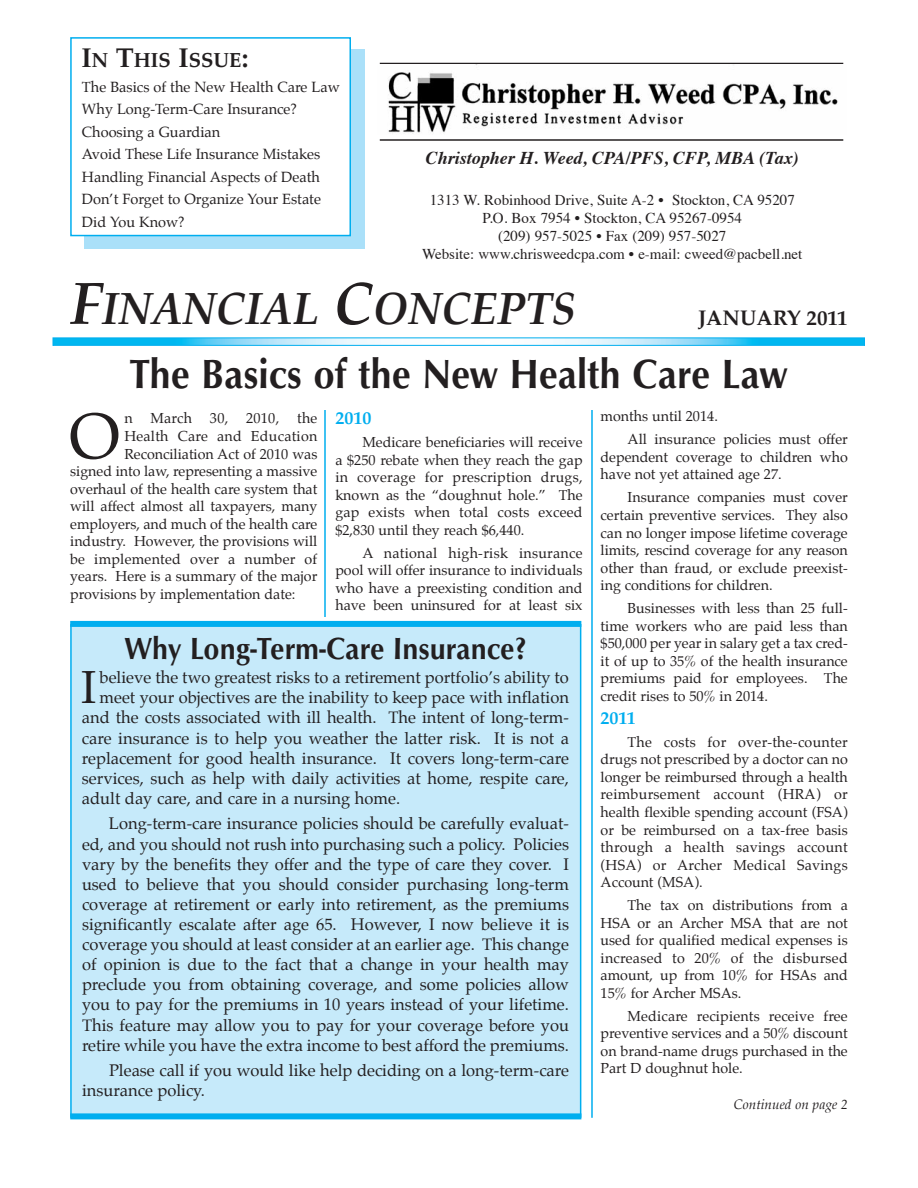
<style>
.page{position:relative;width:918px;height:1188px;background:#fff}
.page>*{position:absolute;margin:0;border:0;box-sizing:border-box;transform-origin:0 0}
.t1{font:64.8px "Palatino";color:#231f20}
.t2{font:45.45px "Palatino";color:#231f20}
.t3{font:italic 700 45px "Palatino";color:#231f20;scale:.95 1}
.t4{font:42px "Optimum Bold DTC";color:#231f20;scale:.9 1}
.t5{font:31.5px "Optimum Bold DTC";color:#231f20;scale:.9 1}
.t6{font:700 21px "Palatino";color:#231f20}
.t7{font:700 20.25px "Palatino";color:#231f20}
.t8{font:italic 700 18px "Times";color:#231f20}
.t9{font:700 18px "Palatino";color:#00aeef}
.t10{font:16.5px/20.1px "Palatino";color:#231f20;text-align:justify}
.t11{font:15px/18px "Times";color:#231f20;text-align:center}
.t12{font:14.55px/22.5px "Palatino";color:#231f20}
.t13{font:14.25px/17.5px "Palatino";color:#231f20;text-align:justify}
.t14{font:14.25px "Palatino";letter-spacing:.02em;color:#231f20}
.t15{font:italic 13.5px "Palatino";color:#231f20}
.s1{font-size:27px}
.s2{font-size:60px}
</style>
<div class="page">
<div style="left:72px;top:626px;width:508px;height:490px;background:#c6eafa"></div>
<img style="left:55px;top:340px;width:808px;height:4px">
<div style="left:53px;top:338px;width:812px;height:8px;border:1px solid #00aeef"></div>
<div style="left:84px;top:49px;width:281px;height:199px;background:#aae0f9"></div>
<div style="left:72px;top:39px;width:278px;height:196px;background:#fff"></div>
<div style="left:70px;top:37px;width:281px;height:199px;border:2px solid #00aeef"></div>
<div style="left:70px;top:621px;width:511px;height:6px;background:#00aeef"></div>
<div style="left:70px;top:1113px;width:511px;height:6px;background:#00aeef"></div>
<hr style="left:324px;top:410px;width:2px;height:207px;background:#00aeef">
<hr style="left:591px;top:410px;width:2px;height:708px;background:#00aeef">
<hr style="left:380px;top:63px;width:463px;height:1px;background:#231f20">
<hr style="left:380px;top:139px;width:463px;height:2px;background:#231f20">
<img style="left:388px;top:72px;width:450px;height:62px">
<h3 class="t7" style="left:81px;top:50px;width:169px"><span class="s1">I</span>N <span class="s1">T</span>HIS <span class="s1">I</span>SSUE<span class="s1">:</span></h3>
<p class="t12" style="left:82px;top:77px;width:259px">The Basics of the New Health Care Law<br>Why Long-Term-Care Insurance?<br>Choosing a Guardian<br>Avoid These Life Insurance Mistakes<br>Handling Financial Aspects of Death<br>Don’t Forget to Organize Your Estate<br>Did You Know?</p>
<p class="t8" style="left:426px;top:151px;width:374px">Christopher H. Weed, CPA/PFS, CFP, MBA (Tax)</p>
<p class="t11" style="left:422px;top:193px;width:382px">1313 W. Robinhood Drive, Suite A-2 • Stockton, CA 95207<br>P.O. Box 7954 • Stockton, CA 95267-0954<br>(209) 957-5025 • Fax (209) 957-5027<br>Website: www.chrisweedcpa.com • e-mail: cweed@pacbell.net</p>
<h3 class="t3" style="left:70px;top:287px;width:533px"><span class="s2">F</span>INANCIAL <span class="s2">C</span>ONCEPTS</h3>
<h3 class="t6" style="left:698px;top:308px;width:151px">JANUARY 2011</h3>
<h3 class="t4" style="left:130px;top:349px;width:732px">The Basics of the New Health Care Law</h3>
<h1 class="t1" style="left:69px;top:405px;width:52px">O</h1>
<p class="t14" style="left:124px;top:412px;width:195px">n March 30, 2010, the</p>
<p class="t14" style="left:124px;top:429px;width:195px">Health Care and Education</p>
<p class="t13" style="left:124px;top:446px;width:195px">Reconciliation Act of 2010 was</p>
<p class="t13" style="left:70px;top:463px;width:249px">signed into law, representing a massive</p>
<p class="t13" style="left:70px;top:481px;width:249px">overhaul of the health care system that</p>
<p class="t13" style="left:70px;top:498px;width:249px">will affect almost all taxpayers, many</p>
<p class="t13" style="left:70px;top:516px;width:249px">employers, and much of the health care</p>
<p class="t13" style="left:70px;top:534px;width:249px">industry. However, the provisions will</p>
<p class="t13" style="left:70px;top:551px;width:249px">be implemented over a number of</p>
<p class="t13" style="left:70px;top:569px;width:249px">years. Here is a summary of the major</p>
<p class="t13" style="left:70px;top:586px;width:227px">provisions by implementation date:</p>
<p class="t9" style="left:335px;top:409px;width:37px">2010</p>
<p class="t13" style="left:335px;top:434px;width:249px;text-indent:27px">Medicare beneficiaries will receive a $250 rebate when they reach the gap in coverage for prescription drugs, known as the “doughnut hole.” The gap exists when total costs exceed $2,830 until they reach $6,440.</p>
<p class="t13" style="left:335px;top:545px;width:249px;text-indent:27px">A national high-risk insurance pool will offer insurance to individuals who have a preexisting condition and have been uninsured for at least six</p>
<h3 class="t5" style="left:125px;top:630px;width:448px">Why Long-Term-Care Insurance?</h3>
<h2 class="t2" style="left:81px;top:666px;width:17px">I</h2>
<p class="t10" style="left:100px;top:669px;width:471px">believe the two greatest risks to a retirement portfolio’s ability to</p>
<p class="t10" style="left:100px;top:689px;width:471px">meet your objectives are the inability to keep pace with inflation</p>
<p class="t10" style="left:82px;top:709px;width:489px">and the costs associated with ill health. The intent of long-term-</p>
<p class="t10" style="left:82px;top:729px;width:489px">care insurance is to help you weather the latter risk. It is not a</p>
<p class="t10" style="left:82px;top:749px;width:489px">replacement for good health insurance. It covers long-term-care</p>
<p class="t10" style="left:82px;top:769px;width:489px">services, such as help with daily activities at home, respite care,</p>
<p class="t10" style="left:82px;top:789px;width:320px">adult day care, and care in a nursing home.</p>
<p class="t10" style="left:82px;top:815px;width:489px;text-indent:27px">Long-term-care insurance policies should be carefully evaluat&shy;ed, and you should not rush into purchasing such a policy. Policies vary by the benefits they offer and the type of care they cover. I used to believe that you should consider purchasing long-term coverage at retirement or early into retirement, as the premiums significantly escalate after age 65. However, I now believe it is coverage you should at least consider at an earlier age. This change of opinion is due to the fact that a change in your health may preclude you from obtaining coverage, and some policies allow you to pay for the premiums in 10 years instead of your lifetime.<br>This feature may allow you to pay for your coverage before you retire while you have the extra income to best afford the premiums.</p>
<p class="t10" style="left:82px;top:1062px;width:489px;text-indent:27px">Please call if you would like help deciding on a long-term-care insurance policy.</p>
<p class="t13" style="left:628px;top:406px;width:222px;line-height:23px;text-indent:-27px">months until 2014.<br>All insurance policies must offer</p>
<p class="t13" style="left:601px;top:449px;width:249px">dependent coverage to children who have not yet attained age 27.</p>
<p class="t13" style="left:601px;top:490px;width:249px;text-indent:27px">Insurance companies must cover certain preventive services. They also can no longer impose lifetime coverage limits, rescind coverage for any reason other than fraud, or exclude preexist&shy;ing conditions for children.</p>
<p class="t13" style="left:601px;top:600px;width:249px;text-indent:27px">Businesses with less than 25 full&shy;time workers who are paid less than $50,000 per year in salary get a tax cred&shy;it of up to 35% of the health insurance premiums paid for employees. The credit rises to 50% in 2014.</p>
<p class="t9" style="left:601px;top:709px;width:37px">2011</p>
<p class="t13" style="left:601px;top:734px;width:249px;text-indent:27px">The costs for over-the-counter drugs not prescribed by a doctor can no longer be reimbursed through a health reimbursement account (HRA) or health flexible spending account (FSA) or be reimbursed on a tax-free basis through a health savings account (HSA) or Archer Medical Savings Account (MSA).</p>
<p class="t13" style="left:601px;top:897px;width:249px;text-indent:27px">The tax on distributions from a HSA or an Archer MSA that are not used for qualified medical expenses is increased to 20% of the disbursed amount, up from 10% for HSAs and 15% for Archer MSAs.</p>
<p class="t13" style="left:601px;top:1008px;width:249px;text-indent:27px">Medicare recipients receive free preventive services and a 50% discount on brand-name drugs purchased in the Part D doughnut hole.</p>
<p class="t15" style="left:734px;top:1098px;width:115px">Continued on page 2</p>
</div>
